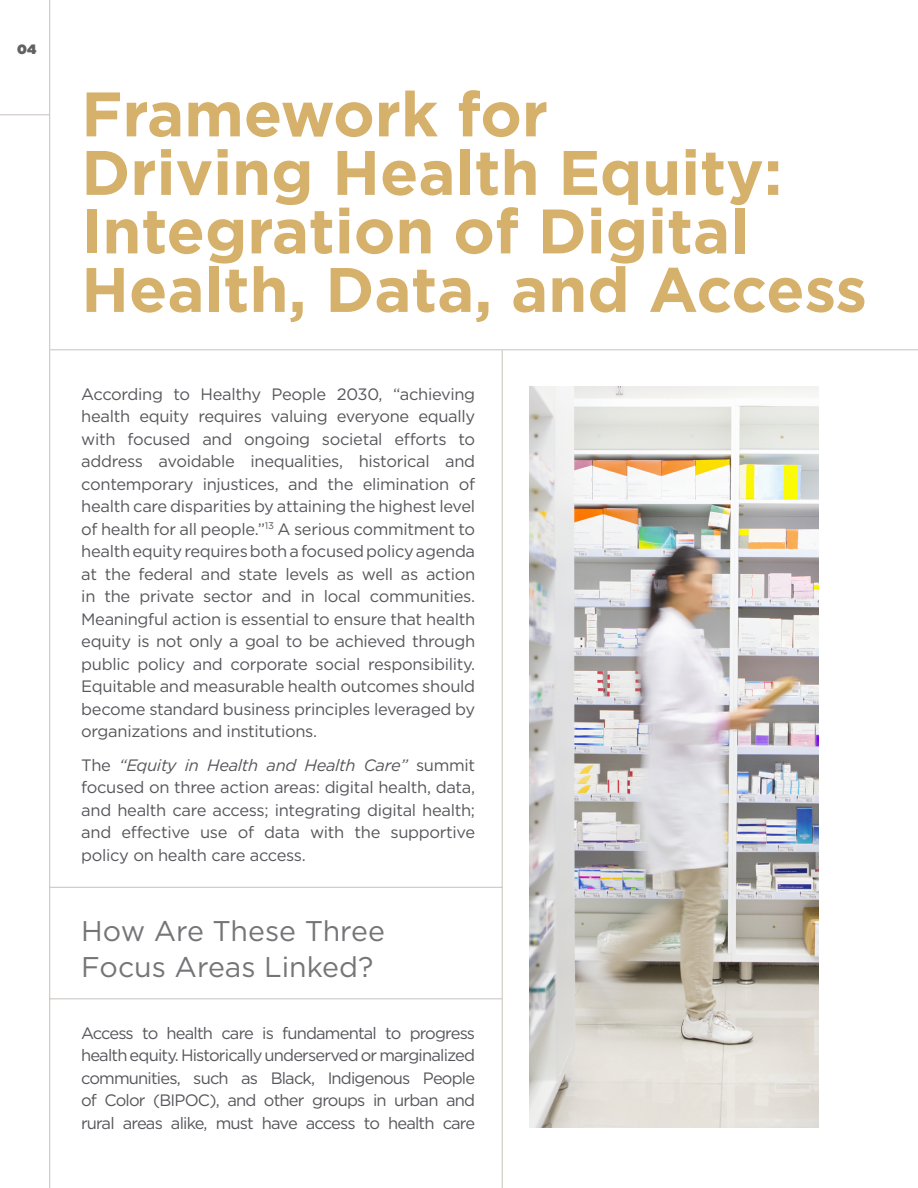
<style>
.page{position:relative;width:918px;height:1188px;background:#fff}
.page>*{position:absolute;margin:0;border:0;box-sizing:border-box;transform-origin:0 0}
.t1{font:700 62.7px/58.5px "Gotham";color:#d6b16b}
.t2{font:28.5px/36px "Gotham";color:#757477}
.t3{font:16.5px/22.5px "Gotham";letter-spacing:-.02em;color:#58565b;text-align:justify}
.t4{font:900 13.5px "Gotham";color:#606162}
.s1{font-style:italic}
</style>
<div class="page">
<hr style="left:49px;top:0;width:1px;height:1188px;background:#c7c1bc">
<hr style="left:502px;top:350px;width:1px;height:838px;background:#c7c1bc">
<hr style="left:0;top:115px;width:49px;height:1px;background:#c7c1bc">
<img style="left:529px;top:387px;width:289px;height:741px">
<hr style="left:50px;top:350px;width:868px;height:1px;background:#c7c1bc">
<hr style="left:50px;top:887px;width:452px;height:1px;background:#c7c1bc">
<hr style="left:50px;top:999px;width:452px;height:1px;background:#c7c1bc">
<p class="t4" style="left:17px;top:40px;width:21px">04</p>
<h1 class="t1" style="left:81px;top:85px;width:787px">Framework for<br>Driving Health Equity:<br>Integration of Digital<br>Health, Data, and Access</h1>
<p class="t3" style="left:81px;top:382px;width:395px">According to Healthy People 2030, “achieving health equity requires valuing everyone equally with focused and ongoing societal efforts to address avoidable inequalities, historical and contemporary injustices, and the elimination of health care disparities by attaining the highest level of health for all people.”<sup>13</sup> A serious commitment to health equity requires both a focused policy agenda at the federal and state levels as well as action in the private sector and in local communities.<br>Meaningful action is essential to ensure that health equity is not only a goal to be achieved through public policy and corporate social responsibility.<br>Equitable and measurable health outcomes should become standard business principles leveraged by organizations and institutions.</p>
<p class="t3" style="left:81px;top:753px;width:395px">The <span class="s1">“Equity in Health and Health Care”</span> summit focused on three action areas: digital health, data, and health care access; integrating digital health; and effective use of data with the supportive policy on health care access.</p>
<h2 class="t2" style="left:81px;top:913px;width:305px">How Are These Three<br>Focus Areas Linked?</h2>
<p class="t3" style="left:81px;top:1021px;width:396px">Access to health care is fundamental to progress health equity. Historically underserved or marginalized communities, such as Black, Indigenous People of Color (BIPOC), and other groups in urban and rural areas alike, must have access to health care</p>
</div>
